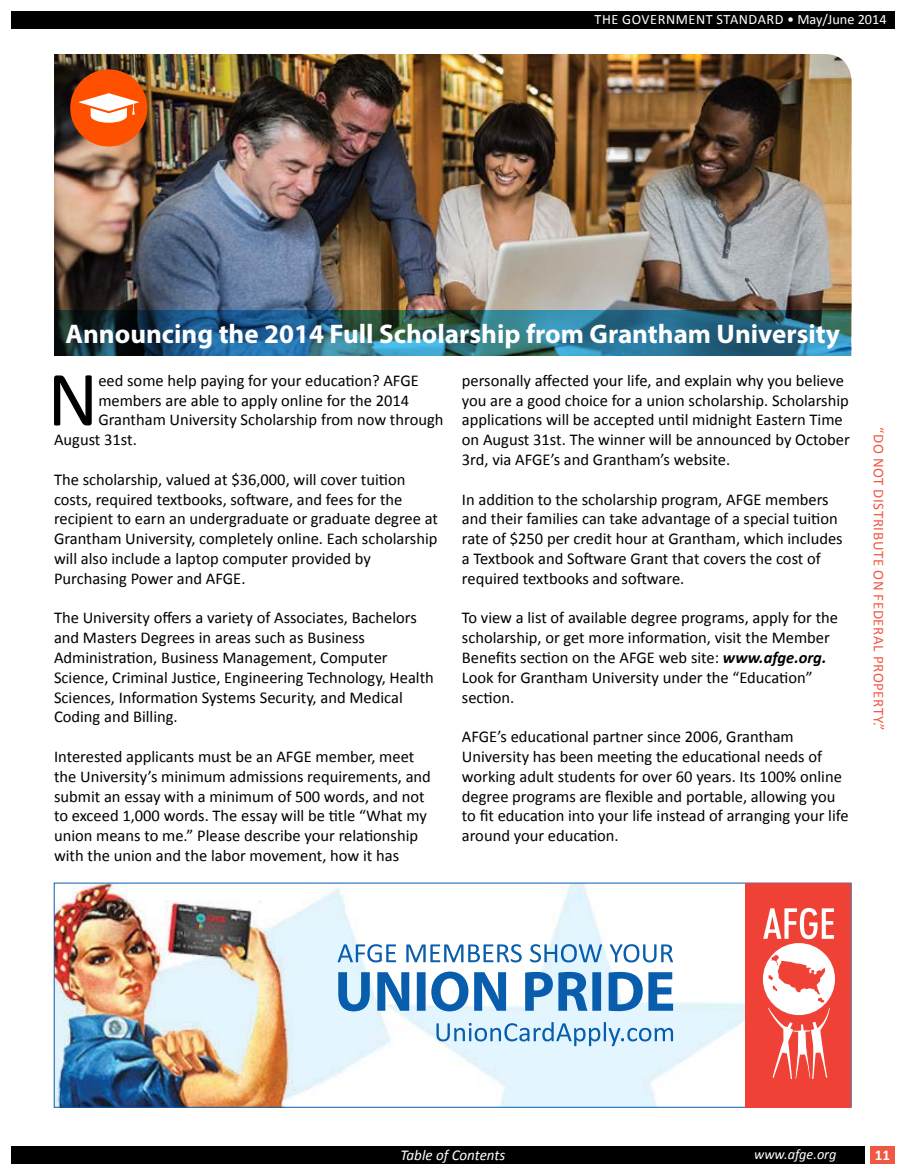
<style>
.page{position:relative;width:905px;height:1175px;background:#fff}
.page>*{position:absolute;margin:0;border:0;box-sizing:border-box;transform-origin:0 0}
.t1{font:78.9px "Calibri";color:#000}
.t2{font:700 27px "Myriad Pro";color:#fff}
.t3{font:16.5px/19.8px "Calibri";color:#000}
.t4{font:15px "Calibri";letter-spacing:.04em;color:#f15843}
.t5{font:italic 15px "Calibri";color:#fff}
.t6{font:700 15px "Calibri";color:#fff}
.t7{font:14.25px "Calibri";letter-spacing:.04em;color:#fff}
.t8{font:italic 14.25px "Calibri";color:#fff}
.s1{font-weight:700;font-style:italic}
</style>
<div class="page">
<div style="left:870px;top:1146px;width:24px;height:17px;background:#f15843"></div>
<img style="left:54px;top:54px;width:797px;height:302px">
<div style="left:11px;top:12px;width:883px;height:17px;background:#000"></div>
<div style="left:11px;top:1146px;width:853px;height:17px;background:#000"></div>
<svg style="left:54px;top:311px;width:796px;height:45px;background:#256078"></svg>
<div style="left:70px;top:69px;width:77px;height:77px;background:#ff5000;border-radius:50%"></div>
<svg style="left:78px;top:93px;width:61px;height:30px"></svg>
<img style="left:56px;top:885px;width:689px;height:220px">
<div style="left:745px;top:883px;width:106px;height:224px;background:#ef4135"></div>
<svg style="left:762px;top:908px;width:73px;height:171px"></svg>
<svg style="left:337px;top:944px;width:336px;height:18px"></svg>
<svg style="left:338px;top:971px;width:335px;height:40px"></svg>
<svg style="left:436px;top:1022px;width:237px;height:24px;background:#b2d3ec"></svg>
<p class="t7" style="left:594px;top:11px;width:293px">THE GOVERNMENT STANDARD • May/June 2014</p>
<h2 class="t2" style="left:66px;top:316px;width:776px">Announcing the 2014 Full Scholarship from Grantham University</h2>
<p class="t3" style="left:462px;top:370px;width:389px">personally affected your life, and explain why you believe you are a good choice for a union scholarship. Scholarship applications will be accepted until midnight Eastern Time on August 31st. The winner will be announced by October 3rd, via AFGE’s and Grantham’s website.</p>
<p class="t3" style="left:462px;top:489px;width:382px">In addition to the scholarship program, AFGE members and their families can take advantage of a special tuition rate of $250 per credit hour at Grantham, which includes a Textbook and Software Grant that covers the cost of required textbooks and software.</p>
<p class="t3" style="left:462px;top:608px;width:377px">To view a list of available degree programs, apply for the scholarship, or get more information, visit the Member Benefits section on the AFGE web site: <span class="s1">www.afge.org.<br></span>Look for Grantham University under the “Education” section.</p>
<p class="t3" style="left:462px;top:727px;width:388px">AFGE’s educational partner since 2006, Grantham University has been meeting the educational needs of working adult students for over 60 years. Its 100% online degree programs are flexible and portable, allowing you to fit education into your life instead of arranging your life around your education.</p>
<h1 class="t1" style="left:47px;top:349px;width:52px">N</h1>
<p class="t3" style="left:98px;top:370px;width:322px">eed some help paying for your education? AFGE</p>
<p class="t3" style="left:98px;top:390px;width:312px">members are able to apply online for the 2014</p>
<p class="t3" style="left:98px;top:410px;width:346px">Grantham University Scholarship from now through</p>
<p class="t3" style="left:54px;top:430px;width:84px">August 31st.</p>
<p class="t3" style="left:54px;top:469px;width:385px">The scholarship, valued at $36,000, will cover tuition costs, required textbooks, software, and fees for the recipient to earn an undergraduate or graduate degree at Grantham University, completely online. Each scholarship will also include a laptop computer provided by Purchasing Power and AFGE.</p>
<p class="t3" style="left:54px;top:608px;width:381px">The University offers a variety of Associates, Bachelors and Masters Degrees in areas such as Business Administration, Business Management, Computer Science, Criminal Justice, Engineering Technology, Health Sciences, Information Systems Security, and Medical Coding and Billing.</p>
<p class="t3" style="left:54px;top:746px;width:378px">Interested applicants must be an AFGE member, meet the University’s minimum admissions requirements, and submit an essay with a minimum of 500 words, and not to exceed 1,000 words. The essay will be title “What my union means to me.” Please describe your relationship with the union and the labor movement, how it has</p>
<p class="t4" style="left:888px;top:427px;width:305px;rotate:90deg">“DO NOT DISTRIBUTE ON FEDERAL PROPERTY.”</p>
<p class="t5" style="left:400px;top:1145px;width:106px">Table of Contents</p>
<p class="t8" style="left:754px;top:1144px;width:84px">www.afge.org</p>
<p class="t6" style="left:874px;top:1144px;width:17px">11</p>
</div>
